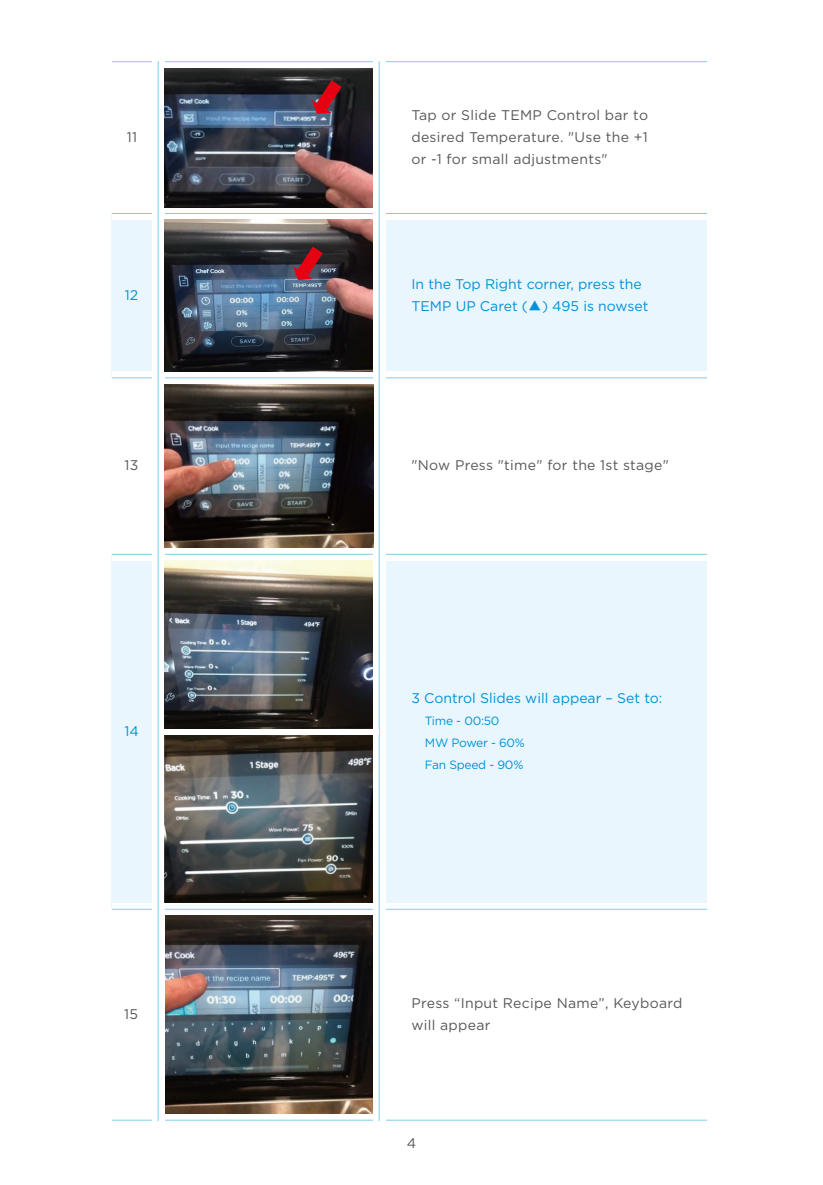
<style>
.page{position:relative;width:823px;height:1185px;background:#fff}
.page>*{position:absolute;margin:0;border:0;box-sizing:border-box;transform-origin:0 0}
.t1{font:14px/22px "Gotham";letter-spacing:.02em;color:#595757;text-align:justify}
.t2{font:14px/22px "Gotham";color:#0092d8}
.t3{font:12px/22px "Gotham";letter-spacing:-.02em;color:#0092d8}
.s1{font-family:"Adobe Song Std";font-weight:300}
</style>
<div class="page">
<div style="left:112px;top:554px;width:594px;height:354px;background:#eaf6fd"></div>
<div style="left:112px;top:214px;width:594px;height:164px;background:#eaf6fd"></div>
<div style="left:112px;top:903px;width:594px;height:12px;background:#fff"></div>
<hr style="left:112px;top:909px;width:594px;height:1px;background:#0092d8">
<div style="left:112px;top:371px;width:594px;height:13px;background:#fff"></div>
<hr style="left:112px;top:377px;width:594px;height:1px;background:#0092d8">
<div style="left:112px;top:548px;width:594px;height:13px;background:#fff"></div>
<hr style="left:112px;top:554px;width:594px;height:1px;background:#0092d8">
<hr style="left:112px;top:1120px;width:594px;height:1px;background:#0092d8">
<hr style="left:112px;top:61px;width:594px;height:1px;background:#0092d8">
<div style="left:112px;top:207px;width:594px;height:13px;background:#fff"></div>
<hr style="left:112px;top:213px;width:594px;height:1px;background:#0092d8">
<div style="left:152px;top:61px;width:12px;height:1060px;background:#fff"></div>
<hr style="left:158px;top:61px;width:1px;height:1060px;background:#0092d8">
<div style="left:372px;top:61px;width:13px;height:1060px;background:#fff"></div>
<hr style="left:378px;top:61px;width:1px;height:1060px;background:#0092d8">
<img style="left:164px;top:561px;width:208px;height:342px">
<div style="left:159px;top:729px;width:219px;height:6px;background:#fff"></div>
<img style="left:164px;top:384px;width:209px;height:164px">
<img style="left:164px;top:220px;width:208px;height:151px">
<svg style="left:293px;top:247px;width:30px;height:33px"></svg>
<img style="left:165px;top:68px;width:207px;height:139px">
<svg style="left:312px;top:80px;width:29px;height:34px"></svg>
<img style="left:165px;top:915px;width:207px;height:199px">
<p class="t1" style="left:127px;top:126px;width:12px">11</p>
<p class="t2" style="left:125px;top:284px;width:15px">12</p>
<p class="t1" style="left:411px;top:104px;width:238px">Tap or Slide TEMP Control bar to desired Temperature. "Use the +1 or -1 for small adjustments"</p>
<p class="t2" style="left:411px;top:273px;width:238px">In the Top Right corner, press the<br>TEMP UP Caret (<span class="s1">▲</span>) 495 is nowset</p>
<p class="t1" style="left:124px;top:454px;width:15px">13</p>
<p class="t1" style="left:411px;top:454px;width:259px">"Now Press "time" for the 1st stage"</p>
<p class="t2" style="left:124px;top:720px;width:16px">14</p>
<p class="t1" style="left:124px;top:1003px;width:15px">15</p>
<p class="t2" style="left:411px;top:687px;width:252px">3 Control Slides will appear – Set to:</p>
<p class="t3" style="left:424px;top:710px;width:102px">Time - 00:50<br>MW Power - 60%<br>Fan Speed - 90%</p>
<p class="t1" style="left:411px;top:992px;width:272px">Press “Input Recipe Name”, Keyboard will appear</p>
<p class="t1" style="left:406px;top:1131px;width:11px">4</p>
</div>
